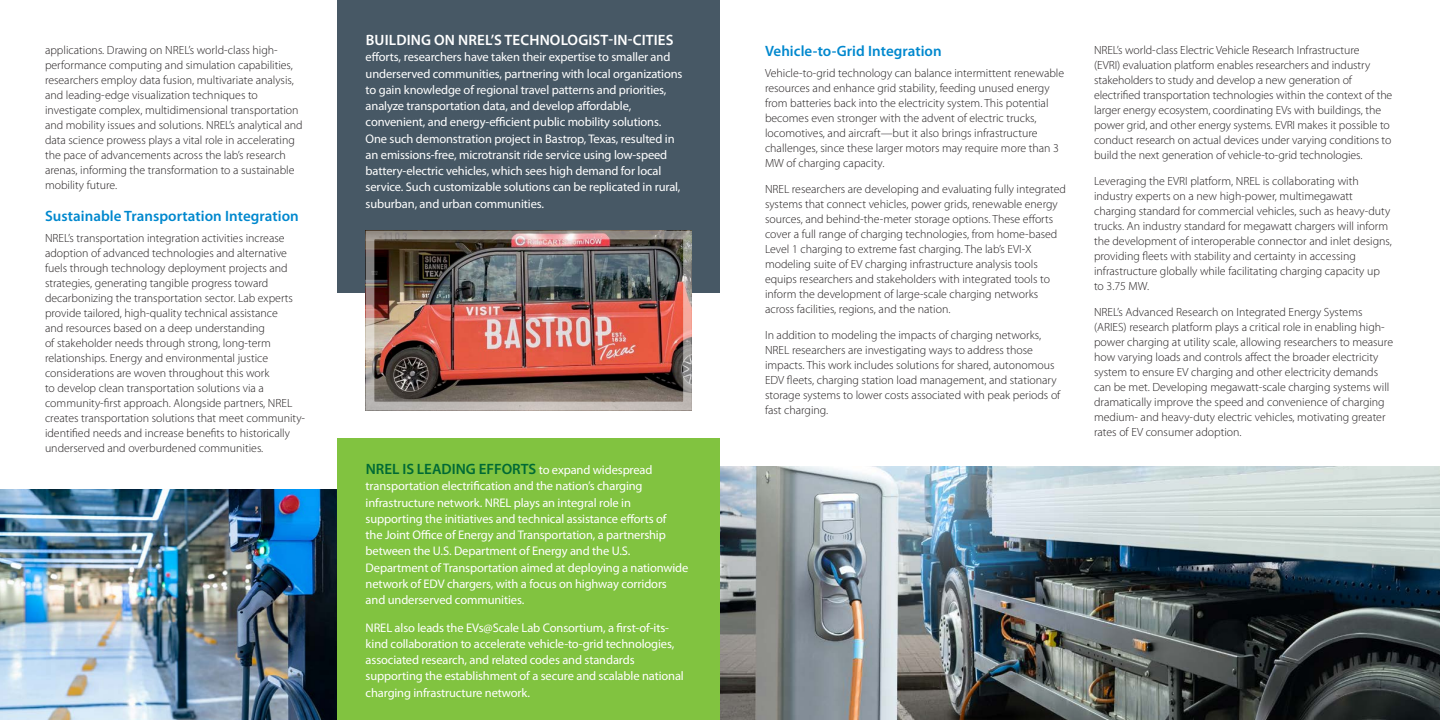
<style>
.page{position:relative;width:1440px;height:720px;background:#fff}
.page>*{position:absolute;margin:0;border:0;box-sizing:border-box;transform-origin:0 0}
.H5_-_12pt_Semibold{font:600 15px "Myriad Pro";letter-spacing:.005em;color:#0088ce}
.Caption_highlight__o{font:600 15px "Myriad Pro";letter-spacing:.01em;color:#fff}
.Caption_-_8pt_-_Regu{font:600 15px "Myriad Pro";color:#006a35}
.Caption_-_8pt_-_Regu-2{font:12.5px/16.2px "Myriad Pro";letter-spacing:-.01em;color:#fff}
.Caption_highlight__o-2{font:12.5px/16.2px "Myriad Pro";letter-spacing:-.01em;color:#fff}
.Body_-_9pt_Regular{font:300 11.88px/15px "Myriad Pro";color:#231f20}
.s1{font-weight:400;font-size:12.5px;color:#fff}
</style>
<div class="page">
<div style="left:338px;top:0;width:382px;height:292px;background:#475865"></div>
<img style="left:0;top:489px;width:338px;height:231px">
<div style="left:338px;top:439px;width:382px;height:281px;background:#81c340"></div>
<img style="left:376px;top:241px;width:306px;height:159px">
<img style="left:720px;top:467px;width:720px;height:253px">
<p class="Body_-_9pt_Regular" style="left:45px;top:42px;width:259px">applications. Drawing on NREL’s world-class high&shy;performance computing and simulation capabilities, researchers employ data fusion, multivariate analysis, and leading-edge visualization techniques to investigate complex, multidimensional transportation and mobility issues and solutions. NREL’s analytical and data science prowess plays a vital role in accelerating the pace of advancements across the lab’s research arenas, informing the transformation to a sustainable mobility future.</p>
<p class="H5_-_12pt_Semibold" style="left:45px;top:207px;width:255px">Sustainable Transportation Integration</p>
<p class="Body_-_9pt_Regular" style="left:45px;top:230px;width:262px">NREL’s transportation integration activities increase adoption of advanced technologies and alternative fuels through technology deployment projects and strategies, generating tangible progress toward decarbonizing the transportation sector. Lab experts provide tailored, high-quality technical assistance<br>and resources based on a deep understanding<br>of stakeholder needs through strong, long-term relationships. Energy and environmental justice considerations are woven throughout this work<br>to develop clean transportation solutions via a community-first approach. Alongside partners, NREL creates transportation solutions that meet community&shy;identified needs and increase benefits to historically underserved and overburdened communities.</p>
<p class="Caption_highlight__o" style="left:366px;top:30px;width:309px">BUILDING ON NREL’S TECHNOLOGIST-IN-CITIES</p>
<p class="Caption_highlight__o-2" style="left:366px;top:49px;width:318px">efforts, researchers have taken their expertise to smaller and underserved communities, partnering with local organizations to gain knowledge of regional travel patterns and priorities, analyze transportation data, and develop affordable, convenient, and energy-efficient public mobility solutions.<br>One such demonstration project in Bastrop, Texas, resulted in an emissions-free, microtransit ride service using low-speed battery-electric vehicles, which sees high demand for local service. Such customizable solutions can be replicated in rural, suburban, and urban communities.</p>
<p class="Caption_-_8pt_-_Regu" style="left:366px;top:460px;width:288px">NREL IS LEADING EFFORTS <span class="s1">to expand widespread</span></p>
<p class="Caption_-_8pt_-_Regu-2" style="left:366px;top:478px;width:324px">transportation electrification and the nation’s charging infrastructure network. NREL plays an integral role in supporting the initiatives and technical assistance efforts of<br>the Joint Office of Energy and Transportation, a partnership between the U.S. Department of Energy and the U.S.<br>Department of Transportation aimed at deploying a nationwide network of EDV chargers, with a focus on highway corridors and underserved communities.</p>
<p class="Caption_-_8pt_-_Regu-2" style="left:366px;top:619px;width:320px">NREL also leads the EVs@Scale Lab Consortium, a first-of-its&shy;kind collaboration to accelerate vehicle-to-grid technologies, associated research, and related codes and standards supporting the establishment of a secure and scalable national charging infrastructure network.</p>
<p class="H5_-_12pt_Semibold" style="left:765px;top:42px;width:178px">Vehicle-to-Grid Integration</p>
<p class="Body_-_9pt_Regular" style="left:765px;top:65px;width:301px">Vehicle-to-grid technology can balance intermittent renewable resources and enhance grid stability, feeding unused energy from batteries back into the electricity system. This potential becomes even stronger with the advent of electric trucks, locomotives, and aircraft—but it also brings infrastructure challenges, since these larger motors may require more than 3<br>MW of charging capacity.</p>
<p class="Body_-_9pt_Regular" style="left:765px;top:182px;width:302px">NREL researchers are developing and evaluating fully integrated systems that connect vehicles, power grids, renewable energy sources, and behind-the-meter storage options. These efforts cover a full range of charging technologies, from home-based Level 1 charging to extreme fast charging. The lab’s EVI-X modeling suite of EV charging infrastructure analysis tools equips researchers and stakeholders with integrated tools to inform the development of large-scale charging networks across facilities, regions, and the nation.</p>
<p class="Body_-_9pt_Regular" style="left:765px;top:328px;width:297px">In addition to modeling the impacts of charging networks, NREL researchers are investigating ways to address those impacts. This work includes solutions for shared, autonomous EDV fleets, charging station load management, and stationary storage systems to lower costs associated with peak periods of fast charging.</p>
<p class="Body_-_9pt_Regular" style="left:1094px;top:42px;width:300px">NREL’s world-class Electric Vehicle Research Infrastructure<br>(EVRI) evaluation platform enables researchers and industry stakeholders to study and develop a new generation of electrified transportation technologies within the context of the larger energy ecosystem, coordinating EVs with buildings, the power grid, and other energy systems. EVRI makes it possible to conduct research on actual devices under varying conditions to build the next generation of vehicle-to-grid technologies.</p>
<p class="Body_-_9pt_Regular" style="left:1094px;top:174px;width:299px">Leveraging the EVRI platform, NREL is collaborating with industry experts on a new high-power, multimegawatt charging standard for commercial vehicles, such as heavy-duty trucks. An industry standard for megawatt chargers will inform the development of interoperable connector and inlet designs, providing fleets with stability and certainty in accessing infrastructure globally while facilitating charging capacity up to 3.75 MW.</p>
<p class="Body_-_9pt_Regular" style="left:1094px;top:305px;width:301px">NREL’s Advanced Research on Integrated Energy Systems (ARIES) research platform plays a critical role in enabling high&shy;power charging at utility scale, allowing researchers to measure how varying loads and controls affect the broader electricity system to ensure EV charging and other electricity demands can be met. Developing megawatt-scale charging systems will dramatically improve the speed and convenience of charging medium- and heavy-duty electric vehicles, motivating greater rates of EV consumer adoption.</p>
</div>
